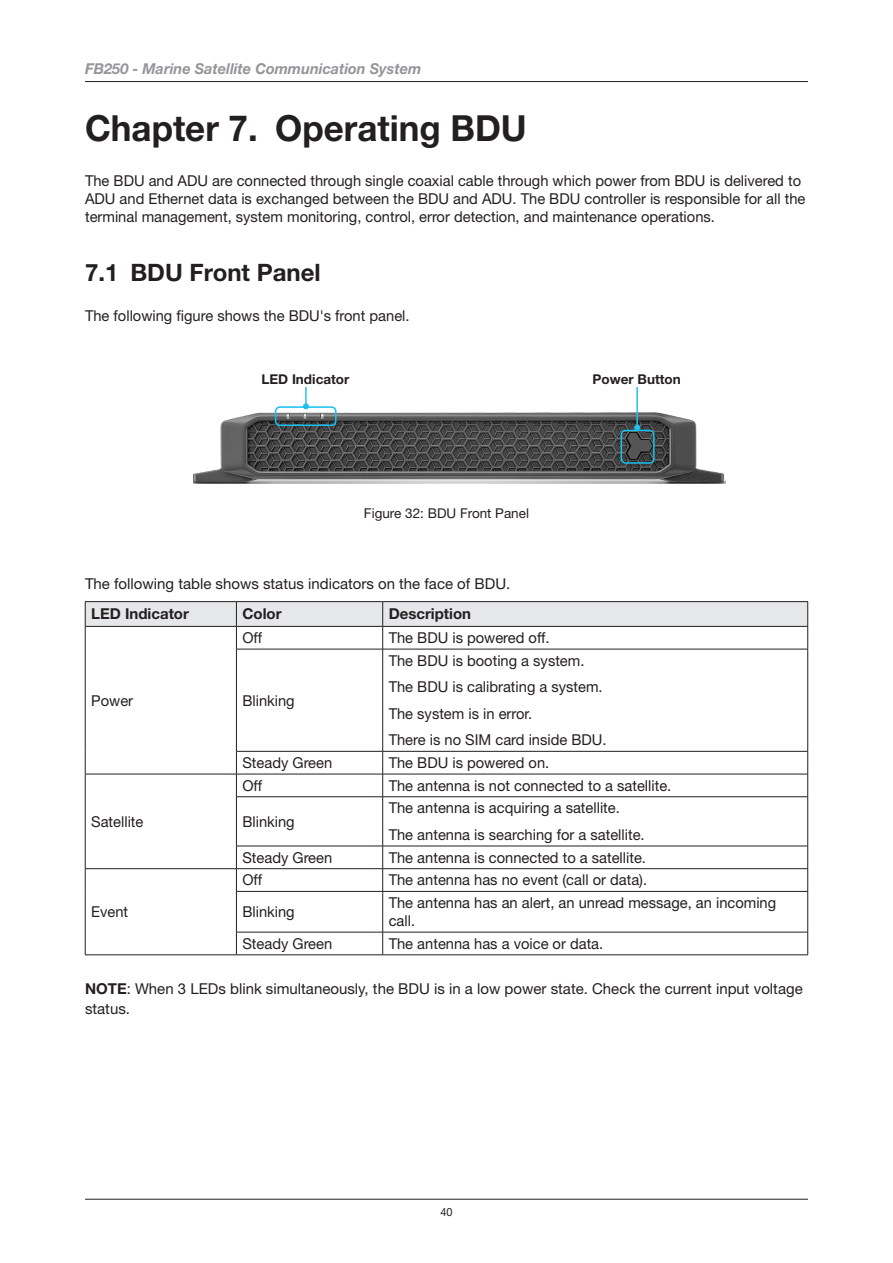
<style>
.page{position:relative;width:893px;height:1263px;background:#fff}
.page>*{position:absolute;margin:0;border:0;box-sizing:border-box;transform-origin:0 0}
.t1{font:700 36px "Helvetica Neue LT Std";color:#231f20}
.t2{font:700 24px "Helvetica Neue LT Std";color:#231f20}
.t3{font:15px/26.5px "Helvetica Neue LT Std";color:#231f20}
.t4{font:italic 700 15px "Helvetica Neue LT Std";color:#939598}
.t5{font:700 15px "Helvetica Neue LT Std";color:#231f20}
.t6{font:700 13.5px "Helvetica Neue LT Std";color:#231f20}
.t7{font:13.5px "Helvetica Neue LT Std";color:#231f20}
.t8{font:11.25px "Helvetica Neue LT Std";color:#231f20}
.s1{font-weight:700}
</style>
<div class="page">
<hr style="left:85px;top:81px;width:723px;height:1px;background:#231f20">
<hr style="left:85px;top:1199px;width:723px;height:1px;background:#231f20">
<img style="left:193px;top:412px;width:532px;height:72px">
<svg style="left:303px;top:387px;width:6px;height:19px"></svg>
<hr style="left:636px;top:387px;width:2px;height:40px;background:#25c0f1">
<svg style="left:634px;top:424px;width:6px;height:6px"></svg>
<div style="left:275px;top:406px;width:62px;height:20px;border:2px solid #15c0f2;border-radius:4px"></div>
<div style="left:621px;top:430px;width:34px;height:34px;border:2px solid #15c0f2;border-radius:4px"></div>
<hr style="left:85px;top:601px;width:151px;height:1px;background:#231f20">
<hr style="left:236px;top:601px;width:147px;height:1px;background:#231f20">
<hr style="left:383px;top:601px;width:425px;height:1px;background:#231f20">
<svg style="left:85px;top:602px;width:723px;height:47px"></svg>
<hr style="left:85px;top:649px;width:1px;height:102px;background:#231f20">
<hr style="left:236px;top:649px;width:147px;height:1px;background:#231f20">
<hr style="left:236px;top:649px;width:1px;height:102px;background:#231f20">
<hr style="left:383px;top:649px;width:425px;height:1px;background:#231f20">
<hr style="left:382px;top:649px;width:1px;height:102px;background:#231f20">
<hr style="left:807px;top:649px;width:1px;height:102px;background:#231f20">
<hr style="left:236px;top:751px;width:147px;height:1px;background:#231f20">
<hr style="left:383px;top:751px;width:425px;height:1px;background:#231f20">
<hr style="left:85px;top:774px;width:151px;height:1px;background:#231f20">
<svg style="left:85px;top:751px;width:1px;height:46px"></svg>
<hr style="left:236px;top:774px;width:147px;height:1px;background:#231f20">
<svg style="left:236px;top:751px;width:1px;height:45px"></svg>
<hr style="left:383px;top:774px;width:425px;height:1px;background:#231f20">
<svg style="left:382px;top:751px;width:1px;height:45px"></svg>
<svg style="left:807px;top:751px;width:1px;height:45px"></svg>
<hr style="left:85px;top:797px;width:1px;height:49px;background:#231f20">
<hr style="left:236px;top:796px;width:147px;height:1px;background:#231f20">
<hr style="left:236px;top:797px;width:1px;height:49px;background:#231f20">
<hr style="left:383px;top:796px;width:425px;height:1px;background:#231f20">
<hr style="left:382px;top:797px;width:1px;height:49px;background:#231f20">
<hr style="left:807px;top:797px;width:1px;height:49px;background:#231f20">
<hr style="left:236px;top:846px;width:147px;height:1px;background:#231f20">
<hr style="left:383px;top:846px;width:425px;height:1px;background:#231f20">
<hr style="left:85px;top:868px;width:151px;height:1px;background:#231f20">
<svg style="left:85px;top:846px;width:1px;height:45px"></svg>
<hr style="left:236px;top:868px;width:147px;height:1px;background:#231f20">
<svg style="left:236px;top:846px;width:1px;height:45px"></svg>
<hr style="left:383px;top:868px;width:425px;height:1px;background:#231f20">
<svg style="left:382px;top:846px;width:1px;height:45px"></svg>
<svg style="left:807px;top:846px;width:1px;height:45px"></svg>
<hr style="left:85px;top:891px;width:1px;height:41px;background:#231f20">
<hr style="left:236px;top:891px;width:147px;height:1px;background:#231f20">
<hr style="left:236px;top:891px;width:1px;height:41px;background:#231f20">
<hr style="left:383px;top:891px;width:425px;height:1px;background:#231f20">
<hr style="left:382px;top:891px;width:1px;height:41px;background:#231f20">
<hr style="left:807px;top:891px;width:1px;height:41px;background:#231f20">
<svg style="left:85px;top:932px;width:1px;height:22px"></svg>
<hr style="left:236px;top:932px;width:147px;height:1px;background:#231f20">
<svg style="left:236px;top:932px;width:1px;height:22px"></svg>
<hr style="left:383px;top:932px;width:425px;height:1px;background:#231f20">
<svg style="left:382px;top:932px;width:1px;height:22px"></svg>
<svg style="left:807px;top:932px;width:1px;height:22px"></svg>
<hr style="left:85px;top:954px;width:151px;height:1px;background:#231f20">
<hr style="left:236px;top:954px;width:147px;height:1px;background:#231f20">
<hr style="left:383px;top:954px;width:425px;height:1px;background:#231f20">
<p class="t4" style="left:85px;top:60px;width:338px">FB250 - Marine Satellite Communication System</p>
<h1 class="t1" style="left:85px;top:105px;width:443px">Chapter 7. Operating BDU</h1>
<p class="t3" style="left:85px;top:171px;width:722px;line-height:18px">The BDU and ADU are connected through single coaxial cable through which power from BDU is delivered to<br>ADU and Ethernet data is exchanged between the BDU and ADU. The BDU controller is responsible for all the terminal management, system monitoring, control, error detection, and maintenance operations.</p>
<h2 class="t2" style="left:85px;top:258px;width:237px">7.1 BDU Front Panel</h2>
<p class="t3" style="left:85px;top:302px;width:326px">The following figure shows the BDU's front panel.</p>
<p class="t6" style="left:261px;top:371px;width:89px">LED Indicator</p>
<p class="t6" style="left:593px;top:371px;width:90px">Power Button</p>
<p class="t7" style="left:364px;top:505px;width:167px">Figure 32: BDU Front Panel</p>
<p class="t3" style="left:85px;top:570px;width:427px">The following table shows status indicators on the face of BDU.</p>
<p class="t5" style="left:91px;top:605px;width:99px">LED Indicator</p>
<p class="t5" style="left:242px;top:605px;width:41px">Color</p>
<p class="t5" style="left:389px;top:605px;width:84px">Description</p>
<p class="t3" style="left:91px;top:687px;width:43px">Power</p>
<p class="t3" style="left:91px;top:808px;width:54px">Satellite</p>
<p class="t3" style="left:242px;top:624px;width:21px">Off</p>
<p class="t3" style="left:389px;top:624px;width:162px">The BDU is powered off.</p>
<p class="t3" style="left:242px;top:687px;width:54px">Blinking</p>
<p class="t3" style="left:389px;top:647px;width:219px">The BDU is booting a system.<br>The BDU is calibrating a system.<br>The system is in error.<br>There is no SIM card inside BDU.</p>
<p class="t3" style="left:242px;top:749px;width:91px">Steady Green</p>
<p class="t3" style="left:389px;top:749px;width:162px">The BDU is powered on.</p>
<p class="t3" style="left:242px;top:772px;width:21px">Off</p>
<p class="t3" style="left:389px;top:772px;width:284px">The antenna is not connected to a satellite.</p>
<p class="t3" style="left:242px;top:808px;width:54px">Blinking</p>
<p class="t3" style="left:389px;top:795px;width:257px">The antenna is acquiring a satellite.<br>The antenna is searching for a satellite.</p>
<p class="t3" style="left:242px;top:844px;width:91px">Steady Green</p>
<p class="t3" style="left:389px;top:844px;width:259px">The antenna is connected to a satellite.</p>
<p class="t3" style="left:242px;top:866px;width:21px">Off</p>
<p class="t3" style="left:389px;top:866px;width:260px">The antenna has no event (call or data).</p>
<p class="t3" style="left:242px;top:898px;width:54px">Blinking</p>
<p class="t3" style="left:389px;top:893px;width:389px;line-height:18px">The antenna has an alert, an unread message, an incoming call.</p>
<p class="t3" style="left:242px;top:930px;width:91px">Steady Green</p>
<p class="t3" style="left:389px;top:930px;width:216px">The antenna has a voice or data.</p>
<p class="t3" style="left:85px;top:979px;width:719px;line-height:19.5px"><span class="s1">NOTE</span>: When 3 LEDs blink simultaneously, the BDU is in a low power state. Check the current input voltage status.</p>
<p class="t3" style="left:91px;top:898px;width:39px">Event</p>
<p class="t8" style="left:440px;top:1205px;width:14px">40</p>
</div>
